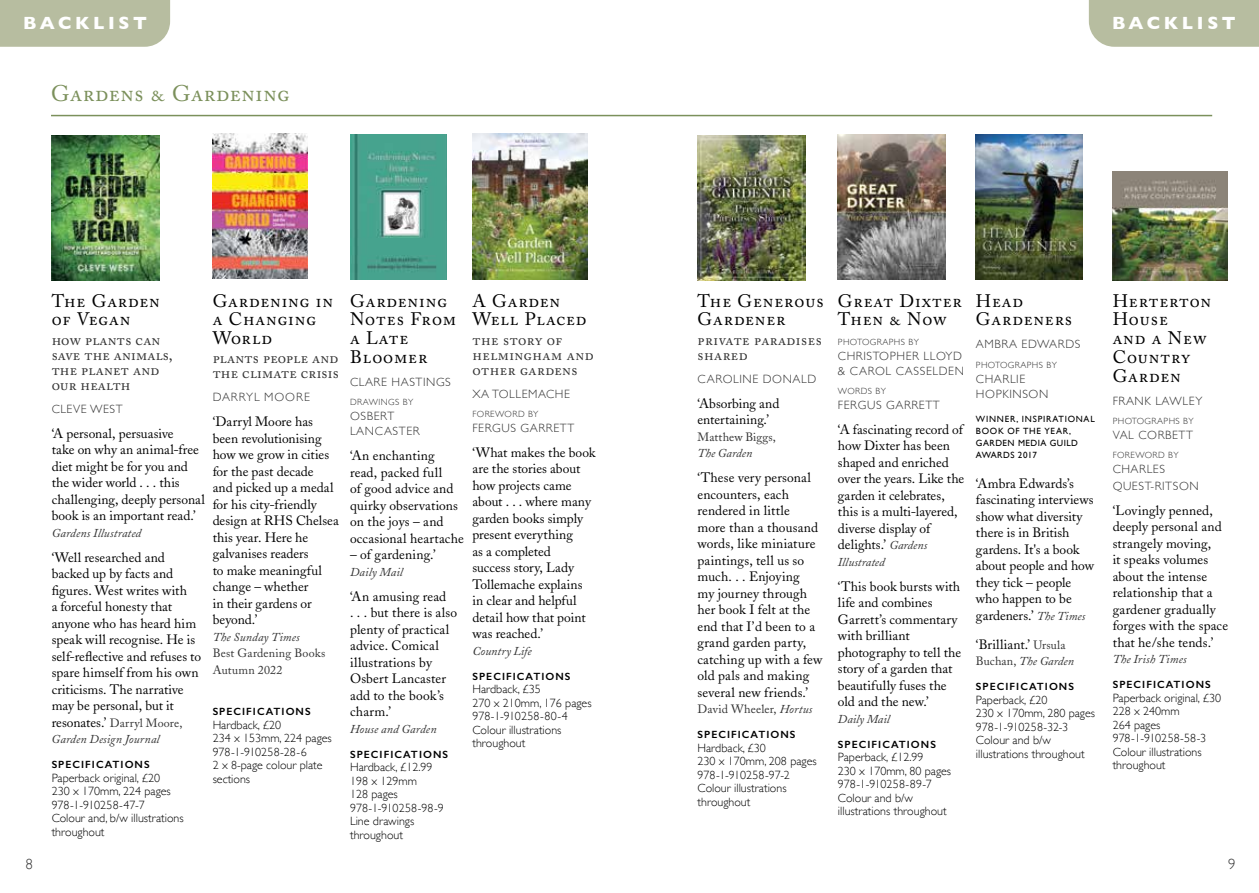
<style>
.page{position:relative;width:1259px;height:893px;background:#fff}
.page>*{position:absolute;margin:0;border:0;box-sizing:border-box;transform-origin:0 0}
.t1{font:22.5px "Adobe Caslon Regular SC";letter-spacing:.03em;color:#7b905b}
.t2{font:18px/18.8px "Adobe Caslon Regular SC";letter-spacing:.05em;color:#000}
.t3{font:700 18px "Gill Sans";letter-spacing:.2em;color:#fff}
.t4{font:15px/15px "Adobe Caslon Regular SC";letter-spacing:.01em;color:#333}
.t5{font:15px/15px "Adobe Caslon Regular SC";letter-spacing:.03em;color:#333}
.t6{font:300 15px "Gill Sans";color:#333}
.t7{font:13.5px/16.5px "Adobe Caslon";letter-spacing:.005em;color:#000}
.t8{font:300 12px/13.5px "Gill Sans";color:#000}
.t9{font:300 12px/15px "Gill Sans";letter-spacing:.05em;color:#333}
.t10{font:italic 12px/16.5px "Adobe Caslon";letter-spacing:.01em;color:#333}
.t11{font:12px/16.5px "Adobe Caslon";letter-spacing:.015em;color:#333}
.t12{font:300 12px "Gill Sans";letter-spacing:.075em;color:#333}
.t13{font:600 10.5px "Gill Sans";letter-spacing:.1em;color:#000}
.t14{font:300 9px "Gill Sans";letter-spacing:.05em;color:#333}
.t15{font:9px/12px "Gill Sans";letter-spacing:.075em;color:#000}
.s1{font-style:normal;font-size:13.5px;color:#000}
.s2{font-style:normal}
.s3{font-style:italic}
.s4{font-style:italic;font-size:12px;color:#333}
.s5{font-size:12px;color:#333}
</style>
<div class="page">
<div style="left:1089px;top:0;width:170px;height:47px;background:#b7bda0"></div>
<div style="left:0;top:0;width:170px;height:47px;background:#b7bda0"></div>
<hr style="left:51px;top:115px;width:1161px;height:1px;background:#7b905b">
<img style="left:350px;top:134px;width:96px;height:146px">
<img style="left:52px;top:135px;width:107px;height:145px">
<img style="left:697px;top:135px;width:108px;height:146px">
<img style="left:472px;top:133px;width:115px;height:147px">
<img style="left:838px;top:134px;width:107px;height:146px">
<img style="left:1112px;top:171px;width:115px;height:109px">
<img style="left:975px;top:134px;width:108px;height:146px">
<img style="left:213px;top:134px;width:94px;height:145px">
<h2 class="t3" style="left:23px;top:9px;width:125px">BACKLIST</h2>
<h2 class="t3" style="left:1112px;top:9px;width:125px">BACKLIST</h2>
<h1 class="t1" style="left:51px;top:81px;width:240px">Gardens &amp; Gardening</h1>
<h2 class="t2" style="left:52px;top:291px;width:110px">The Garden of Vegan</h2>
<p class="t4" style="left:52px;top:332px;width:122px">how plants can save the animals, the planet and our health</p>
<p class="t9" style="left:52px;top:401px;width:72px">CLEVE WEST</p>
<p class="t7" style="left:52px;top:425px;width:155px">‘A personal, persuasive<br>take on why an animal-free diet might be for you and the wider world . . . this challenging, deeply personal book is an important read.’</p>
<p class="t10" style="left:52px;top:525px;width:91px">Gardens Illustrated</p>
<p class="t7" style="left:52px;top:549px;width:151px">‘Well researched and backed up by facts and figures. West writes with<br>a forceful honesty that anyone who has heard him speak will recognise. He is self-reflective and refuses to spare himself from his own criticisms. The narrative may be personal, but it</p>
<p class="t10" style="left:52px;top:715px;width:132px"><span class="s1">resonates.’</span> <span class="s2">Darryl Moore,<br></span>Garden Design Journal</p>
<p class="t13" style="left:52px;top:758px;width:100px">SPECIFICATIONS</p>
<p class="t8" style="left:52px;top:770px;width:133px">Paperback original, £20<br>230 x 170mm, 224 pages<br>978-1-910258-47-7<br>Colour and, b/w illustrations throughout</p>
<h2 class="t2" style="left:213px;top:291px;width:122px">Gardening in a Changing<br>World</h2>
<p class="t4" style="left:213px;top:351px;width:128px">plants people and the climate crisis</p>
<p class="t12" style="left:213px;top:388px;width:99px">DARRYL MOORE</p>
<p class="t7" style="left:213px;top:414px;width:128px">‘Darryl Moore has been revolutionising how we grow in cities for the past decade<br>and picked up a medal for his city-friendly design at RHS Chelsea this year. Here he galvanises readers<br>to make meaningful change – whether<br>in their gardens or beyond.’</p>
<p class="t10" style="left:213px;top:629px;width:88px">The Sunday Times</p>
<p class="t11" style="left:213px;top:645px;width:114px">Best Gardening Books<br>Autumn 2022</p>
<p class="t13" style="left:213px;top:705px;width:100px">SPECIFICATIONS</p>
<p class="t8" style="left:213px;top:718px;width:121px">Hardback, £20<br>234 x 153mm, 224 pages<br>978-1-910258-28-6<br>2 x 8-page colour plate sections</p>
<h2 class="t2" style="left:350px;top:291px;width:107px">Gardening<br>Notes From a Late<br>Bloomer</h2>
<p class="t9" style="left:350px;top:374px;width:102px">CLARE HASTINGS</p>
<p class="t14" style="left:350px;top:395px;width:65px">DRAWINGS BY</p>
<p class="t9" style="left:350px;top:408px;width:71px">OSBERT<br>LANCASTER</p>
<p class="t7" style="left:350px;top:447px;width:115px">‘An enchanting read, packed full<br>of good advice and quirky observations on the joys – and occasional heartache</p>
<p class="t7" style="left:350px;top:546px;width:87px">– of gardening.’</p>
<p class="t10" style="left:350px;top:564px;width:54px">Daily Mail</p>
<p class="t7" style="left:350px;top:588px;width:109px">‘An amusing read<br>. . . but there is also plenty of practical advice. Comical illustrations by<br>Osbert Lancaster add to the book’s charm.’</p>
<p class="t10" style="left:350px;top:721px;width:88px">House and Garden</p>
<p class="t13" style="left:350px;top:748px;width:100px">SPECIFICATIONS</p>
<p class="t8" style="left:350px;top:760px;width:95px">Hardback, £12.99<br>198 x 129mm<br>128 pages<br>978-1-910258-98-9<br>Line drawings throughout</p>
<h2 class="t2" style="left:472px;top:291px;width:116px">A Garden<br>Well Placed</h2>
<p class="t5" style="left:472px;top:332px;width:123px">the story of helmingham and other gardens</p>
<p class="t9" style="left:472px;top:386px;width:99px">XA TOLLEMACHE</p>
<p class="t14" style="left:472px;top:407px;width:68px">FOREWORD BY</p>
<p class="t9" style="left:472px;top:420px;width:103px">FERGUS GARRETT</p>
<p class="t7" style="left:472px;top:444px;width:125px">‘What makes the book are the stories about how projects came about . . . where many garden books simply present everything<br>as a completed<br>success story, Lady<br>Tollemache explains in clear and helpful detail how that point was reached.’</p>
<p class="t10" style="left:472px;top:643px;width:61px">Country Life</p>
<p class="t13" style="left:472px;top:670px;width:100px">SPECIFICATIONS</p>
<p class="t8" style="left:472px;top:682px;width:121px">Hardback, £35<br>270 x 210mm, 176 pages<br>978-1-910258-80-4<br>Colour illustrations throughout</p>
<h2 class="t2" style="left:697px;top:291px;width:128px">The Generous<br>Gardener</h2>
<p class="t5" style="left:697px;top:332px;width:126px">private paradises shared</p>
<p class="t9" style="left:697px;top:371px;width:120px">CAROLINE DONALD</p>
<p class="t7" style="left:697px;top:395px;width:83px">‘Absorbing and entertaining.’</p>
<p class="t11" style="left:697px;top:428px;width:80px">Matthew Biggs,</p>
<p class="t10" style="left:697px;top:445px;width:56px">The Garden</p>
<p class="t7" style="left:697px;top:469px;width:126px">‘These very personal encounters, each rendered in little<br>more than a thousand words, like miniature paintings, tell us so much. . . Enjoying<br>my journey through her book I felt at the end that I’d been to a grand garden party, catching up with a few old pals and making several new friends.’</p>
<p class="t11" style="left:697px;top:701px;width:116px">David Wheeler, <span class="s3">Hortus</span></p>
<p class="t13" style="left:697px;top:728px;width:100px">SPECIFICATIONS</p>
<p class="t8" style="left:697px;top:740px;width:121px">Hardback, £30<br>230 x 170mm, 208 pages<br>978-1-910258-97-2<br>Colour illustrations throughout</p>
<h2 class="t2" style="left:838px;top:291px;width:125px">Great Dixter<br>Then &amp; Now</h2>
<p class="t14" style="left:838px;top:334px;width:82px">PHOTOGRAPHS BY</p>
<p class="t9" style="left:838px;top:348px;width:127px">CHRISTOPHER LLOYD &amp; CAROL CASSELDEN</p>
<p class="t14" style="left:838px;top:384px;width:50px">WORDS BY</p>
<p class="t9" style="left:838px;top:397px;width:103px">FERGUS GARRETT</p>
<p class="t7" style="left:838px;top:421px;width:128px">‘A fascinating record of how Dixter has been shaped and enriched over the years. Like the garden it celebrates, this is a multi-layered, diverse display of delights.’ <span class="s4">Gardens</span></p>
<p class="t10" style="left:838px;top:554px;width:48px">Illustrated</p>
<p class="t7" style="left:838px;top:578px;width:125px">‘This book bursts with life and combines<br>Garrett’s commentary with brilliant photography to tell the story of a garden that beautifully fuses the old and the new.’</p>
<p class="t10" style="left:838px;top:711px;width:53px">Daily Mail</p>
<p class="t13" style="left:838px;top:738px;width:100px">SPECIFICATIONS</p>
<p class="t8" style="left:838px;top:750px;width:115px">Paperback, £12.99<br>230 x 170mm, 80 pages<br>978-1-910258-89-7<br>Colour and b/w illustrations throughout</p>
<h2 class="t2" style="left:976px;top:291px;width:98px">Head<br>Gardeners</h2>
<p class="t9" style="left:976px;top:336px;width:106px">AMBRA EDWARDS</p>
<p class="t14" style="left:976px;top:357px;width:82px">PHOTOGRAPHS BY</p>
<p class="t9" style="left:976px;top:371px;width:74px">CHARLIE<br>HOPKINSON</p>
<p class="t15" style="left:976px;top:413px;width:120px">WINNER, INSPIRATIONAL<br>BOOK OF THE YEAR,<br>GARDEN MEDIA GUILD<br>AWARDS 2017</p>
<p class="t7" style="left:976px;top:475px;width:120px">‘Ambra Edwards’s fascinating interviews show what diversity there is in British gardens. It's a book about people and how they tick – people who happen to be gardeners.’ <span class="s4">The Times</span></p>
<p class="t7" style="left:976px;top:636px;width:91px">‘Brilliant.’ <span class="s5">Ursula</span></p>
<p class="t10" style="left:976px;top:654px;width:100px"><span class="s2">Buchan,</span> The Garden</p>
<p class="t13" style="left:976px;top:680px;width:100px">SPECIFICATIONS</p>
<p class="t8" style="left:976px;top:693px;width:121px">Paperback, £20<br>230 x 170mm, 280 pages<br>978-1-910258-32-3<br>Colour and b/w illustrations throughout</p>
<h2 class="t2" style="left:1112px;top:291px;width:100px">Herterton<br>House<br>and a New<br>Country<br>Garden</h2>
<p class="t9" style="left:1112px;top:393px;width:91px">FRANK LAWLEY</p>
<p class="t14" style="left:1112px;top:414px;width:82px">PHOTOGRAPHS BY</p>
<p class="t9" style="left:1112px;top:427px;width:82px">VAL CORBETT</p>
<p class="t14" style="left:1112px;top:448px;width:68px">FOREWORD BY</p>
<p class="t9" style="left:1112px;top:460px;width:88px;line-height:16.5px">CHARLES<br>QUEST-RITSON</p>
<p class="t7" style="left:1112px;top:502px;width:117px">‘Lovingly penned, deeply personal and strangely moving,<br>it speaks volumes about the intense relationship that a gardener gradually forges with the space that he/she tends.’</p>
<p class="t10" style="left:1112px;top:651px;width:75px">The Irish Times</p>
<p class="t13" style="left:1112px;top:678px;width:100px">SPECIFICATIONS</p>
<p class="t8" style="left:1112px;top:690px;width:110px">Paperback original, £30<br>228 x 240mm<br>264 pages<br>978-1-910258-58-3<br>Colour illustrations throughout</p>
<p class="t6" style="left:26px;top:853px;width:9px">8</p>
<p class="t6" style="left:1228px;top:853px;width:9px">9</p>
</div>
